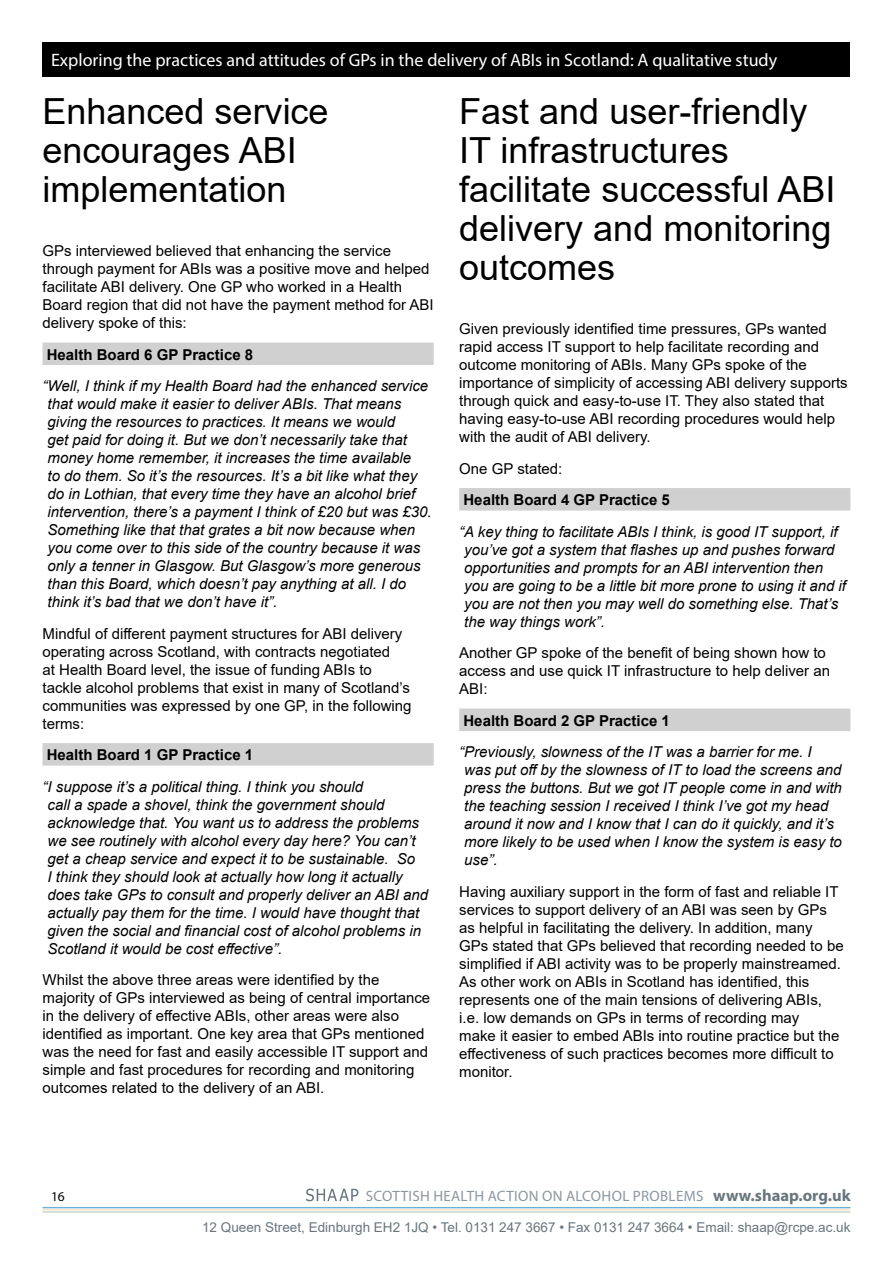
<style>
.page{position:relative;width:893px;height:1263px;background:#fff}
.page>*{position:absolute;margin:0;border:0;box-sizing:border-box;transform-origin:0 0}
.t1{font:36px/39px "Arial";color:#000}
.t2{font:18px "Myriad Pro";color:#fff}
.t3{font:15px/18px "Arial";color:#000}
.t4{font:italic 15px/18px "Arial";color:#000}
.t5{font:700 15px "Arial";color:#000}
.t6{font:15px "Myriad Pro";letter-spacing:.02em;color:#8c97a0}
.t7{font:13.5px "Arial";color:#68757d}
.t8{font:13.5px "Myriad Pro";color:#000}
.s1{font-weight:700;font-size:16.5px;color:#68757d}
</style>
<div class="page">
<svg style="left:306px;top:1188px;width:52px;height:13px"></svg>
<hr style="left:43px;top:1207px;width:807px;height:1px;background:#52a3d6">
<hr style="left:43px;top:1209px;width:807px;height:1px;background:#fedfb1">
<hr style="left:43px;top:1211px;width:807px;height:1px;background:#aecec1">
<div style="left:43px;top:342px;width:391px;height:23px;background:#d0d0d0"></div>
<div style="left:43px;top:743px;width:391px;height:22px;background:#d0d0d0"></div>
<div style="left:459px;top:488px;width:391px;height:22px;background:#d0d0d0"></div>
<div style="left:459px;top:708px;width:391px;height:23px;background:#d0d0d0"></div>
<div style="left:43px;top:43px;width:807px;height:34px;background:#000"></div>
<p class="t2" style="left:51px;top:49px;width:728px">Exploring the practices and attitudes of GPs in the delivery of ABIs in Scotland: A qualitative study</p>
<h1 class="t1" style="left:43px;top:92px;width:288px">Enhanced service encourages ABI implementation</h1>
<p class="t3" style="left:43px;top:242px;width:393px">GPs interviewed believed that enhancing the service through payment for ABIs was a positive move and helped facilitate ABI delivery. One GP who worked in a Health Board region that did not have the payment method for ABI delivery spoke of this:</p>
<p class="t5" style="left:47px;top:344px;width:208px">Health Board 6 GP Practice 8</p>
<p class="t4" style="left:48px;top:377px;width:386px;text-indent:-5px">“Well, I think if my Health Board had the enhanced service that would make it easier to deliver ABIs. That means giving the resources to practices. It means we would<br>get paid for doing it. But we don’t necessarily take that money home remember, it increases the time available<br>to do them. So it’s the resources. It’s a bit like what they do in Lothian, that every time they have an alcohol brief intervention, there’s a payment I think of £20 but was £30.<br>Something like that that grates a bit now because when you come over to this side of the country because it was only a tenner in Glasgow. But Glasgow’s more generous than this Board, which doesn’t pay anything at all. I do think it’s bad that we don’t have it”.</p>
<p class="t3" style="left:43px;top:624px;width:371px">Mindful of different payment structures for ABI delivery operating across Scotland, with contracts negotiated<br>at Health Board level, the issue of funding ABIs to tackle alcohol problems that exist in many of Scotland’s communities was expressed by one GP, in the following terms:</p>
<p class="t5" style="left:47px;top:744px;width:208px">Health Board 1 GP Practice 1</p>
<p class="t4" style="left:48px;top:777px;width:382px;text-indent:-5px">“I suppose it’s a political thing. I think you should<br>call a spade a shovel, think the government should acknowledge that. You want us to address the problems we see routinely with alcohol every day here? You can’t get a cheap service and expect it to be sustainable. So<br>I think they should look at actually how long it actually does take GPs to consult and properly deliver an ABI and actually pay them for the time. I would have thought that given the social and financial cost of alcohol problems in Scotland it would be cost effective”.</p>
<p class="t3" style="left:43px;top:971px;width:389px">Whilst the above three areas were identified by the majority of GPs interviewed as being of central importance in the delivery of effective ABIs, other areas were also identified as important. One key area that GPs mentioned was the need for fast and easily accessible IT support and simple and fast procedures for recording and monitoring outcomes related to the delivery of an ABI.</p>
<h1 class="t1" style="left:459px;top:92px;width:378px">Fast and user-friendly<br>IT infrastructures facilitate successful ABI delivery and monitoring outcomes</h1>
<p class="t3" style="left:459px;top:320px;width:390px">Given previously identified time pressures, GPs wanted rapid access IT support to help facilitate recording and outcome monitoring of ABIs. Many GPs spoke of the importance of simplicity of accessing ABI delivery supports through quick and easy-to-use IT. They also stated that having easy-to-use ABI recording procedures would help with the audit of ABI delivery.</p>
<p class="t3" style="left:459px;top:459px;width:105px">One GP stated:</p>
<p class="t5" style="left:463px;top:489px;width:208px">Health Board 4 GP Practice 5</p>
<p class="t4" style="left:464px;top:522px;width:383px;text-indent:-5px">“A key thing to facilitate ABIs I think, is good IT support, if you’ve got a system that flashes up and pushes forward opportunities and prompts for an ABI intervention then you are going to be a little bit more prone to using it and if you are not then you may well do something else. That’s the way things work”.</p>
<p class="t3" style="left:459px;top:644px;width:372px">Another GP spoke of the benefit of being shown how to access and use quick IT infrastructure to help deliver an<br>ABI:</p>
<p class="t5" style="left:463px;top:710px;width:208px">Health Board 2 GP Practice 1</p>
<p class="t4" style="left:464px;top:743px;width:379px;text-indent:-5px">“Previously, slowness of the IT was a barrier for me. I was put off by the slowness of IT to load the screens and press the buttons. But we got IT people come in and with the teaching session I received I think I’ve got my head around it now and I know that I can do it quickly, and it’s more likely to be used when I know the system is easy to use”.</p>
<p class="t3" style="left:459px;top:882px;width:386px">Having auxiliary support in the form of fast and reliable IT services to support delivery of an ABI was seen by GPs as helpful in facilitating the delivery. In addition, many GPs stated that GPs believed that recording needed to be simplified if ABI activity was to be properly mainstreamed.<br>As other work on ABIs in Scotland has identified, this represents one of the main tensions of delivering ABIs, i.e. low demands on GPs in terms of recording may<br>make it easier to embed ABIs into routine practice but the effectiveness of such practices becomes more difficult to monitor.</p>
<p class="t8" style="left:51px;top:1188px;width:15px">16</p>
<p class="t6" style="left:366px;top:1187px;width:486px">SCOTTISH HEALTH ACTION ON ALCOHOL PROBLEMS <span class="s1">www.shaap.org.uk</span></p>
<p class="t7" style="left:202px;top:1218px;width:650px">12 Queen Street, Edinburgh EH2 1JQ • Tel. 0131 247 3667 • Fax 0131 247 3664 • Email: shaap@rcpe.ac.uk</p>
</div>
